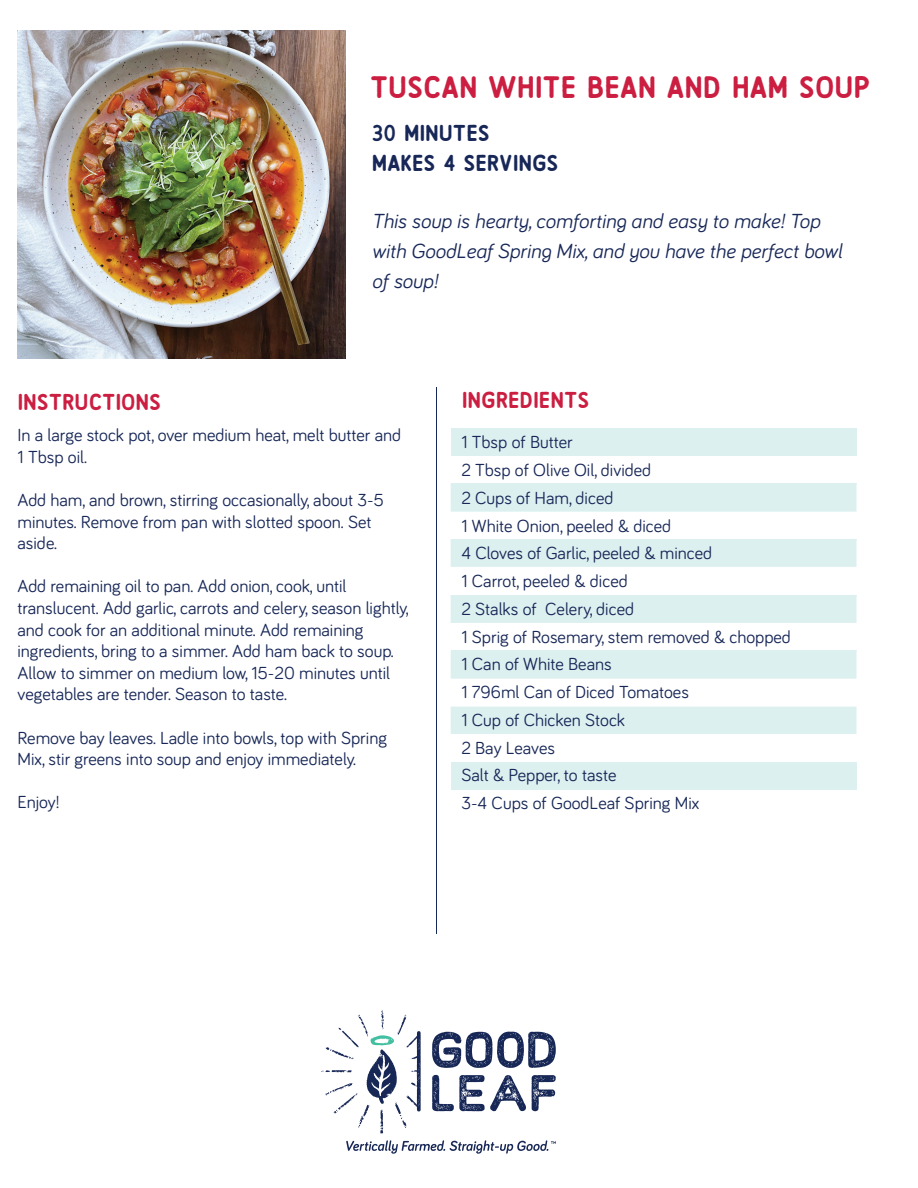
<style>
.page{position:relative;width:918px;height:1188px;background:#fff}
.page>*{position:absolute;margin:0;border:0;box-sizing:border-box;transform-origin:0 0}
.t1{font:700 40.5px "Roves Sans Rough";color:#cb1e41}
.t2{font:700 30px/30px "Roves Sans Rough";color:#172757}
.t3{font:700 30px "Roves Sans Rough";color:#cb1e41}
.t4{font:italic 21px/30px "Bariol";color:#172757}
.t5{font:18px/27.8px "Bariol";color:#172757}
</style>
<div class="page">
<hr style="left:436px;top:387px;width:1px;height:547px;background:#172756">
<div style="left:451px;top:428px;width:405px;height:28px;background:#dcf0f0"></div>
<div style="left:451px;top:485px;width:405px;height:27px;background:#dcf0f0"></div>
<hr style="left:451px;top:484px;width:405px;height:1px;background:#dcf0f0">
<div style="left:451px;top:540px;width:405px;height:27px;background:#dcf0f0"></div>
<hr style="left:451px;top:539px;width:405px;height:1px;background:#dcf0f0">
<div style="left:451px;top:596px;width:405px;height:27px;background:#dcf0f0"></div>
<hr style="left:451px;top:595px;width:405px;height:1px;background:#dcf0f0">
<div style="left:451px;top:652px;width:405px;height:27px;background:#dcf0f0"></div>
<hr style="left:451px;top:651px;width:405px;height:1px;background:#dcf0f0">
<div style="left:451px;top:707px;width:405px;height:27px;background:#dcf0f0"></div>
<div style="left:451px;top:762px;width:405px;height:28px;background:#dcf0f0"></div>
<svg style="left:321px;top:1010px;width:235px;height:124px"></svg>
<svg style="left:346px;top:1140px;width:210px;height:14px"></svg>
<img style="left:17px;top:31px;width:329px;height:328px">
<h1 class="t1" style="left:370px;top:68px;width:502px">Tuscan White Bean and Ham Soup</h1>
<h2 class="t2" style="left:372px;top:118px;width:188px">30 Minutes<br>Makes 4 Servings</h2>
<p class="t4" style="left:372px;top:205px;width:471px">This soup is hearty, comforting and easy to make! Top with GoodLeaf Spring Mix, and you have the perfect bowl of soup!</p>
<h2 class="t3" style="left:17px;top:388px;width:145px">Instructions</h2>
<h2 class="t3" style="left:462px;top:386px;width:129px">Ingredients</h2>
<p class="t5" style="left:17px;top:423px;width:385px;line-height:21.6px">In a large stock pot, over medium heat, melt butter and<br>1 Tbsp oil.</p>
<p class="t5" style="left:17px;top:488px;width:368px;line-height:21.6px">Add ham, and brown, stirring occasionally, about 3-5 minutes. Remove from pan with slotted spoon. Set aside.</p>
<p class="t5" style="left:17px;top:575px;width:393px;line-height:21.6px">Add remaining oil to pan. Add onion, cook, until translucent. Add garlic, carrots and celery, season lightly, and cook for an additional minute. Add remaining ingredients, bring to a simmer. Add ham back to soup.<br>Allow to simmer on medium low, 15-20 minutes until vegetables are tender. Season to taste.</p>
<p class="t5" style="left:17px;top:726px;width:371px;line-height:21.6px">Remove bay leaves. Ladle into bowls, top with Spring<br>Mix, stir greens into soup and enjoy immediately.</p>
<p class="t5" style="left:17px;top:788px;width:44px">Enjoy!</p>
<p class="t5" style="left:461px;top:428px;width:331px">1 Tbsp of Butter<br>2 Tbsp of Olive Oil, divided<br>2 Cups of Ham, diced<br>1 White Onion, peeled &amp; diced<br>4 Cloves of Garlic, peeled &amp; minced<br>1 Carrot, peeled &amp; diced<br>2 Stalks of Celery, diced<br>1 Sprig of Rosemary, stem removed &amp; chopped<br>1 Can of White Beans<br>1 796ml Can of Diced Tomatoes<br>1 Cup of Chicken Stock<br>2 Bay Leaves<br>Salt &amp; Pepper, to taste<br>3-4 Cups of GoodLeaf Spring Mix</p>
</div>
